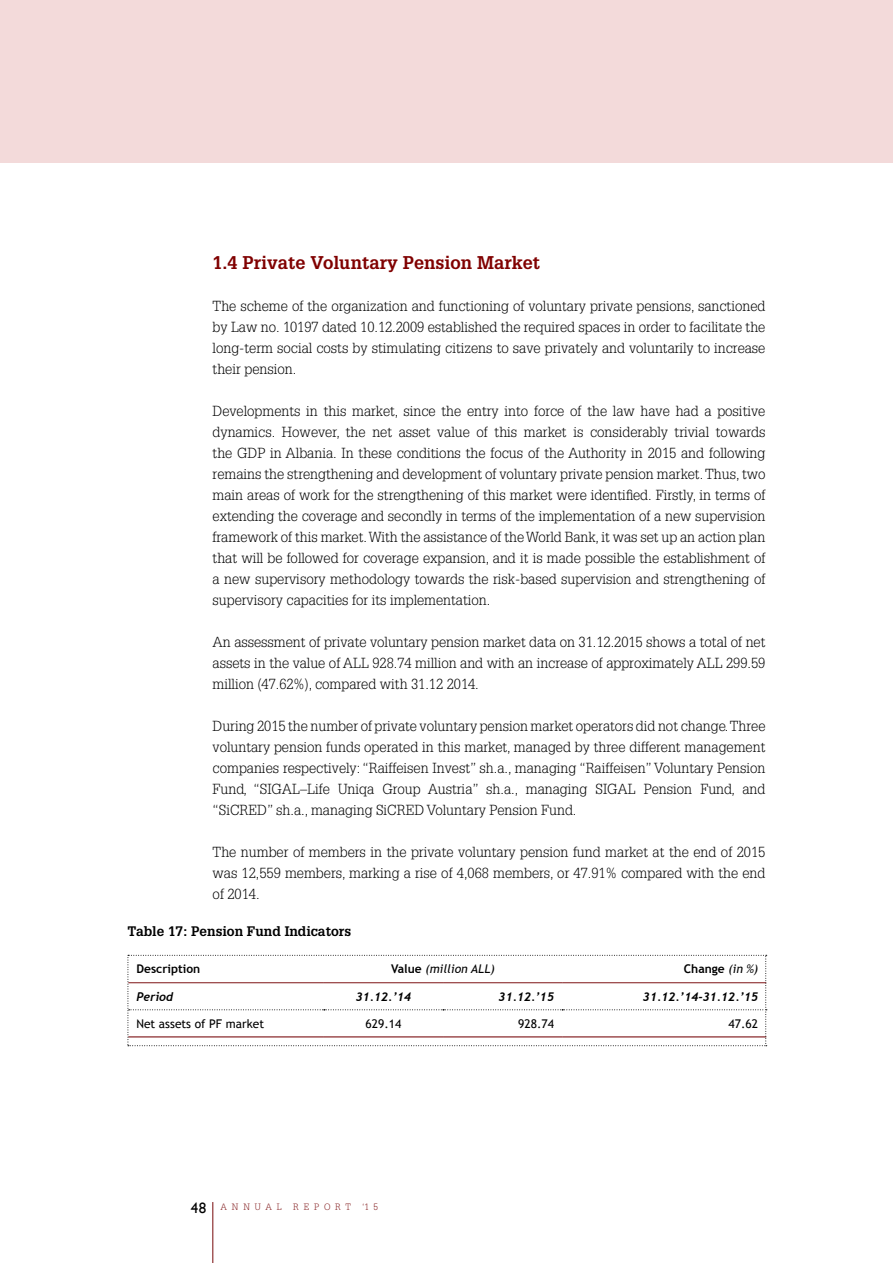
<style>
.page{position:relative;width:893px;height:1263px;background:#fff}
.page>*{position:absolute;margin:0;border:0;box-sizing:border-box;transform-origin:0 0}
.t1{font:700 18px "Glypha LT";color:#800000}
.t2{font:300 14.25px/21px "Glypha LT";color:#000;text-align:justify}
.t3{font:700 13.5px "Glypha LT";color:#000}
.t4{font:italic 700 12px "Trebuchet";color:#000}
.t5{font:12px "Trebuchet MS";color:#000}
.t6{font:700 12px "Trebuchet MS";color:#000}
.t7{font:italic 12px "Trebuchet MS";color:#000}
.t8{font:300 9px "Glypha LT";letter-spacing:.545em;color:#7e1416}
.s1{font-weight:700;font-style:normal}
.s2{font-weight:400;font-style:italic}
.s3{font-family:"Gill Sans";font-weight:400;font-size:15px;color:#000}
</style>
<div class="page">
<hr style="left:212px;top:1202px;width:1px;height:61px;background:#7e1416">
<hr style="left:0;top:162px;width:893px;height:1px;background:#7e1416">
<div style="left:0;top:0;width:893px;height:162px;background:#f3dada"></div>
<svg style="left:128px;top:955px;width:639px;height:91px"></svg>
<p class="t1" style="left:213px;top:252px;width:329px">1.4 Private Voluntary Pension Market</p>
<p class="t2" style="left:213px;top:296px;width:554px">The scheme of the organization and functioning of voluntary private pensions, sanctioned by Law no. 10197 dated 10.12.2009 established the required spaces in order to facilitate the long-term social costs by stimulating citizens to save privately and voluntarily to increase their pension.</p>
<p class="t2" style="left:213px;top:401px;width:554px">Developments in this market, since the entry into force of the law have had a positive dynamics. However, the net asset value of this market is considerably trivial towards the GDP in Albania. In these conditions the focus of the Authority in 2015 and following remains the strengthening and development of voluntary private pension market. Thus, two main areas of work for the strengthening of this market were identified. Firstly, in terms of extending the coverage and secondly in terms of the implementation of a new supervision framework of this market. With the assistance of the World Bank, it was set up an action plan that will be followed for coverage expansion, and it is made possible the establishment of a new supervisory methodology towards the risk-based supervision and strengthening of supervisory capacities for its implementation.</p>
<p class="t2" style="left:213px;top:632px;width:554px">An assessment of private voluntary pension market data on 31.12.2015 shows a total of net assets in the value of ALL 928.74 million and with an increase of approximately ALL 299.59 million (47.62%), compared with 31.12 2014.</p>
<p class="t2" style="left:213px;top:716px;width:554px">During 2015 the number of private voluntary pension market operators did not change. Three voluntary pension funds operated in this market, managed by three different management companies respectively: “Raiffeisen Invest” sh.a., managing “Raiffeisen” Voluntary Pension Fund, “SIGAL–Life Uniqa Group Austria” sh.a., managing SIGAL Pension Fund, and “SiCRED” sh.a., managing SiCRED Voluntary Pension Fund.</p>
<p class="t2" style="left:213px;top:842px;width:554px">The number of members in the private voluntary pension fund market at the end of 2015 was 12,559 members, marking a rise of 4,068 members, or 47.91% compared with the end of 2014.</p>
<p class="t3" style="left:128px;top:923px;width:225px">Table 17: Pension Fund Indicators</p>
<p class="t6" style="left:136px;top:962px;width:65px">Description</p>
<p class="t7" style="left:391px;top:962px;width:105px"><span class="s1">Value</span> (million ALL)</p>
<p class="t6" style="left:684px;top:962px;width:76px">Change <span class="s2">(in %)</span></p>
<p class="t4" style="left:136px;top:989px;width:38px">Period</p>
<p class="t4" style="left:356px;top:989px;width:57px">31.12.’14</p>
<p class="t4" style="left:499px;top:989px;width:57px">31.12.’15</p>
<p class="t4" style="left:643px;top:989px;width:117px">31.12.’14-31.12.’15</p>
<p class="t5" style="left:136px;top:1016px;width:129px">Net assets of PF market</p>
<p class="t5" style="left:366px;top:1016px;width:37px">629.14</p>
<p class="t5" style="left:518px;top:1016px;width:37px">928.74</p>
<p class="t5" style="left:729px;top:1016px;width:31px">47.62</p>
<p class="t8" style="left:191px;top:1201px;width:93px"><span class="s3">48</span> ANNUAL</p>
<p class="t8" style="left:293px;top:1201px;width:59px">REPORT</p>
<p class="t8" style="left:362px;top:1201px;width:17px">‘1 5</p>
</div>
